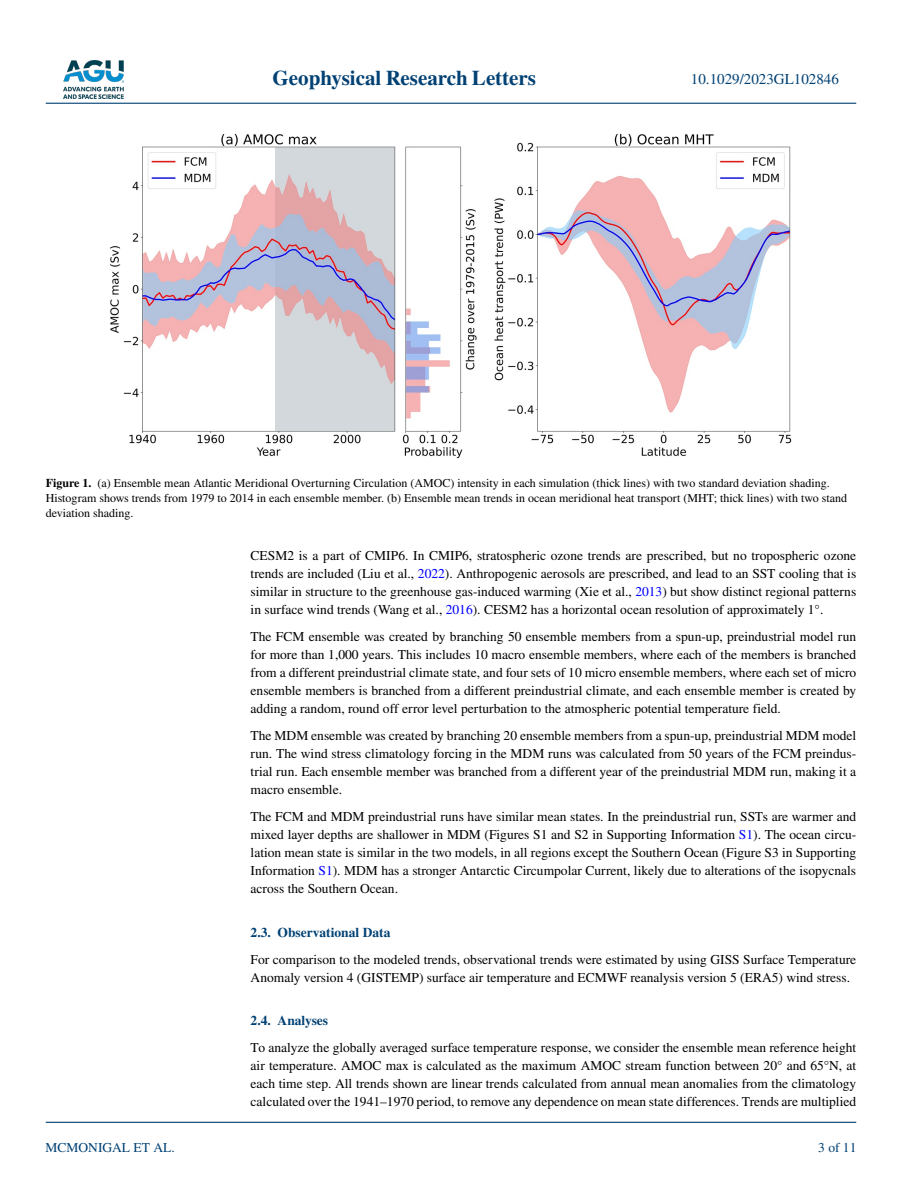
<style>
.page{position:relative;width:902px;height:1183px;background:#fff}
.page>*{position:absolute;margin:0;border:0;box-sizing:border-box;transform-origin:0 0}
.t1{font:700 21px "STIX";color:#004174}
.t2{font:15px "STIX";color:#004174}
.t3{font:13.5px/18px "STIX";color:#000;text-align:justify}
.t4{font:700 13.5px "STIX";color:#004174}
.t5{font:13.5px "STIX";color:#004174}
.t6{font:12px/15px "STIX";color:#000}
.s1{font-weight:700}
.s2{color:#00f}
</style>
<div class="page">
<img style="left:63px;top:60px;width:60px;height:39px">
<hr style="left:46px;top:103px;width:810px;height:1px;background:#004174">
<hr style="left:46px;top:1121px;width:810px;height:1px;background:#004174">
<img style="left:110px;top:134px;width:681px;height:324px">
<h1 class="t1" style="left:272px;top:66px;width:265px">Geophysical Research Letters</h1>
<p class="t2" style="left:691px;top:69px;width:149px">10.1029/2023GL102846</p>
<p class="t6" style="left:46px;top:475px;width:802px"><span class="s1">Figure 1.</span> (a) Ensemble mean Atlantic Meridional Overturning Circulation (AMOC) intensity in each simulation (thick lines) with two standard deviation shading.<br>Histogram shows trends from 1979 to 2014 in each ensemble member. (b) Ensemble mean trends in ocean meridional heat transport (MHT; thick lines) with two stand deviation shading.</p>
<p class="t5" style="left:45px;top:1138px;width:131px">MCMONIGAL ET AL.</p>
<p class="t3" style="left:250px;top:547px;width:607px">CESM2 is a part of CMIP6. In CMIP6, stratospheric ozone trends are prescribed, but no tropospheric ozone trends are included (Liu et al., <span class="s2">2022</span>). Anthropogenic aerosols are prescribed, and lead to an SST cooling that is similar in structure to the greenhouse gas-induced warming (Xie et al., <span class="s2">2013</span>) but show distinct regional patterns in surface wind trends (Wang et al., <span class="s2">2016</span>). CESM2 has a horizontal ocean resolution of approximately 1°.</p>
<p class="t3" style="left:250px;top:628px;width:607px">The FCM ensemble was created by branching 50 ensemble members from a spun-up, preindustrial model run for more than 1,000 years. This includes 10 macro ensemble members, where each of the members is branched from a different preindustrial climate state, and four sets of 10 micro ensemble members, where each set of micro ensemble members is branched from a different preindustrial climate, and each ensemble member is created by adding a random, round off error level perturbation to the atmospheric potential temperature field.</p>
<p class="t3" style="left:250px;top:727px;width:607px">The MDM ensemble was created by branching 20 ensemble members from a spun-up, preindustrial MDM model run. The wind stress climatology forcing in the MDM runs was calculated from 50 years of the FCM preindus&shy;trial run. Each ensemble member was branched from a different year of the preindustrial MDM run, making it a macro ensemble.</p>
<p class="t3" style="left:250px;top:808px;width:607px">The FCM and MDM preindustrial runs have similar mean states. In the preindustrial run, SSTs are warmer and mixed layer depths are shallower in MDM (Figures S1 and S2 in Supporting Information <span class="s2">S1</span>). The ocean circu&shy;lation mean state is similar in the two models, in all regions except the Southern Ocean (Figure S3 in Supporting Information <span class="s2">S1</span>). MDM has a stronger Antarctic Circumpolar Current, likely due to alterations of the isopycnals across the Southern Ocean.</p>
<p class="t4" style="left:250px;top:923px;width:141px">2.3. Observational Data</p>
<p class="t3" style="left:250px;top:950px;width:607px">For comparison to the modeled trends, observational trends were estimated by using GISS Surface Temperature<br>Anomaly version 4 (GISTEMP) surface air temperature and ECMWF reanalysis version 5 (ERA5) wind stress.</p>
<p class="t4" style="left:250px;top:1012px;width:79px">2.4. Analyses</p>
<p class="t3" style="left:250px;top:1039px;width:607px">To analyze the globally averaged surface temperature response, we consider the ensemble mean reference height air temperature. AMOC max is calculated as the maximum AMOC stream function between 20° and 65°N, at each time step. All trends shown are linear trends calculated from annual mean anomalies from the climatology calculated over the 1941–1970 period, to remove any dependence on mean state differences. Trends are multiplied</p>
<p class="t5" style="left:818px;top:1138px;width:40px">3 of 11</p>
</div>
